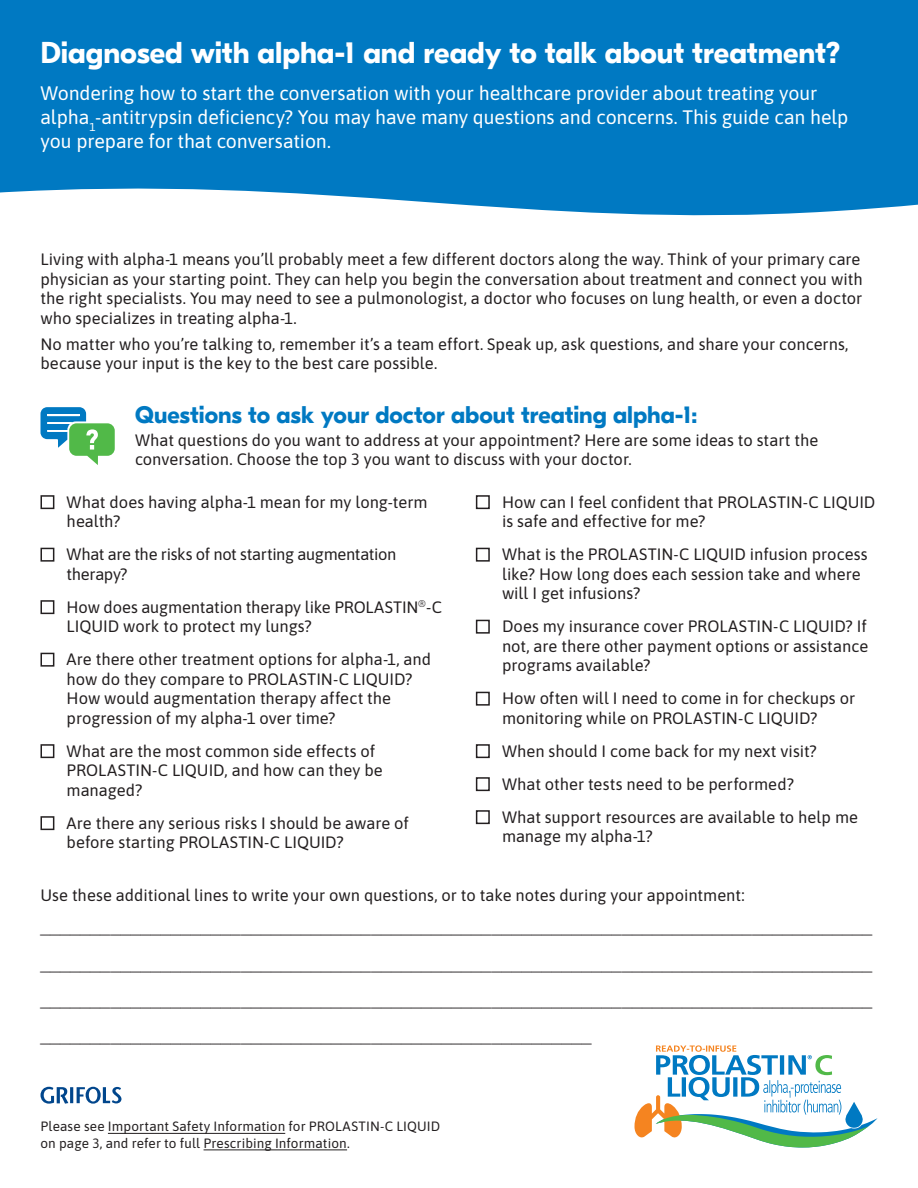
<style>
.page{position:relative;width:918px;height:1188px;background:#fff}
.page>*{position:absolute;margin:0;border:0;box-sizing:border-box;transform-origin:0 0}
.subhead{font:700 30px "GT Eesti Display";color:#fff}
.bullet_body{font:700 24px "GT Eesti Display";color:#0079c2}
.bullet_body-2{font:19.5px/24px "Asap";letter-spacing:-.005em;color:#fff}
.bullet_body-3{font:18px "Asap";color:#231f20}
.bullet_body-4{font:16.5px/19.5px "Asap";color:#231f20}
.bullet_body-5{font:16.5px/19.5px "Asap";letter-spacing:-.02em;color:#231f20}
.t1{font:13.5px/16.5px "Asap";letter-spacing:.01em;color:#231f20}
</style>
<div class="page">
<div style="left:0;top:0;width:918px;height:134px;background:#0079c2"></div>
<svg style="left:0;top:134px;width:918px;height:82px;fill:#0079c2"></svg>
<div style="left:40px;top:495px;width:14px;height:14px;border:2px solid #231f20"></div>
<div style="left:40px;top:548px;width:14px;height:14px;border:2px solid #231f20"></div>
<div style="left:40px;top:600px;width:14px;height:14px;border:2px solid #231f20"></div>
<div style="left:40px;top:653px;width:14px;height:14px;border:2px solid #231f20"></div>
<div style="left:40px;top:744px;width:14px;height:14px;border:2px solid #231f20"></div>
<div style="left:40px;top:816px;width:14px;height:14px;border:2px solid #231f20"></div>
<div style="left:476px;top:495px;width:14px;height:14px;border:2px solid #231f20"></div>
<div style="left:476px;top:548px;width:14px;height:14px;border:2px solid #231f20"></div>
<div style="left:476px;top:620px;width:14px;height:14px;border:2px solid #231f20"></div>
<div style="left:476px;top:692px;width:14px;height:14px;border:2px solid #231f20"></div>
<div style="left:476px;top:744px;width:14px;height:14px;border:2px solid #231f20"></div>
<div style="left:476px;top:777px;width:14px;height:14px;border:2px solid #231f20"></div>
<div style="left:476px;top:810px;width:14px;height:14px;border:2px solid #231f20"></div>
<svg style="left:635px;top:1045px;width:243px;height:103px"></svg>
<svg style="left:40px;top:407px;width:75px;height:58px"></svg>
<hr style="left:108px;top:1133px;width:177px;height:1px;background:#231f20">
<hr style="left:204px;top:1149px;width:143px;height:1px;background:#231f20">
<svg style="left:41px;top:1087px;width:81px;height:17px"></svg>
<p class="subhead" style="left:40px;top:36px;width:801px">Diagnosed with alpha-1 and ready to talk about treatment?</p>
<p class="bullet_body-2" style="left:40px;top:81px;width:809px">Wondering how to start the conversation with your healthcare provider about treating your alpha<sub>1</sub>-antitrypsin deficiency? You may have many questions and concerns. This guide can help you prepare for that conversation.</p>
<p class="bullet_body-4" style="left:40px;top:249px;width:824px">Living with alpha-1 means you’ll probably meet a few different doctors along the way. Think of your primary care physician as your starting point. They can help you begin the conversation about treatment and connect you with the right specialists. You may need to see a pulmonologist, a doctor who focuses on lung health, or even a doctor who specializes in treating alpha-1.</p>
<p class="bullet_body-4" style="left:40px;top:333px;width:810px">No matter who you’re talking to, remember it’s a team effort. Speak up, ask questions, and share your concerns, because your input is the key to the best care possible.</p>
<p class="bullet_body" style="left:135px;top:401px;width:564px">Questions to ask your doctor about treating alpha-1:</p>
<p class="bullet_body-4" style="left:135px;top:429px;width:685px">What questions do you want to address at your appointment? Here are some ideas to start the conversation. Choose the top 3 you want to discuss with your doctor.</p>
<p class="bullet_body-4" style="left:67px;top:491px;width:362px">What does having alpha-1 mean for my long-term health?</p>
<p class="bullet_body-5" style="left:67px;top:544px;width:331px">What are the risks of not starting augmentation therapy?</p>
<p class="bullet_body-4" style="left:67px;top:596px;width:377px">How does augmentation therapy like PROLASTIN<sup>®</sup>-C<br>LIQUID work to protect my lungs?</p>
<p class="bullet_body-4" style="left:67px;top:649px;width:366px">Are there other treatment options for alpha-1, and how do they compare to PROLASTIN-C LIQUID?<br>How would augmentation therapy affect the progression of my alpha-1 over time?</p>
<p class="bullet_body-4" style="left:67px;top:740px;width:318px">What are the most common side effects of<br>PROLASTIN-C LIQUID, and how can they be managed?</p>
<p class="bullet_body-4" style="left:67px;top:812px;width:344px">Are there any serious risks I should be aware of before starting PROLASTIN-C LIQUID?</p>
<p class="bullet_body-4" style="left:502px;top:491px;width:375px">How can I feel confident that PROLASTIN-C LIQUID is safe and effective for me?</p>
<p class="bullet_body-4" style="left:502px;top:544px;width:367px">What is the PROLASTIN-C LIQUID infusion process like? How long does each session take and where will I get infusions?</p>
<p class="bullet_body-4" style="left:502px;top:616px;width:368px;text-align:justify">Does my insurance cover PROLASTIN-C LIQUID? If not, are there other payment options or assistance programs available?</p>
<p class="bullet_body-4" style="left:502px;top:688px;width:355px">How often will I need to come in for checkups or monitoring while on PROLASTIN-C LIQUID?</p>
<p class="bullet_body-4" style="left:502px;top:740px;width:316px">When should I come back for my next visit?</p>
<p class="bullet_body-4" style="left:502px;top:773px;width:294px">What other tests need to be performed?</p>
<p class="bullet_body-4" style="left:502px;top:806px;width:358px">What support resources are available to help me manage my alpha-1?</p>
<p class="bullet_body-4" style="left:40px;top:885px;width:706px">Use these additional lines to write your own questions, or to take notes during your appointment:</p>
<p class="bullet_body-3" style="left:40px;top:915px;width:833px">___________________________________________________________________________________</p>
<p class="bullet_body-3" style="left:40px;top:951px;width:833px">___________________________________________________________________________________</p>
<p class="bullet_body-3" style="left:40px;top:987px;width:833px">___________________________________________________________________________________</p>
<p class="bullet_body-3" style="left:40px;top:1023px;width:553px">_______________________________________________________</p>
<p class="t1" style="left:40px;top:1117px;width:401px">Please see Important Safety Information for PROLASTIN-C LIQUID on page 3, and refer to full Prescribing Information.</p>
</div>
